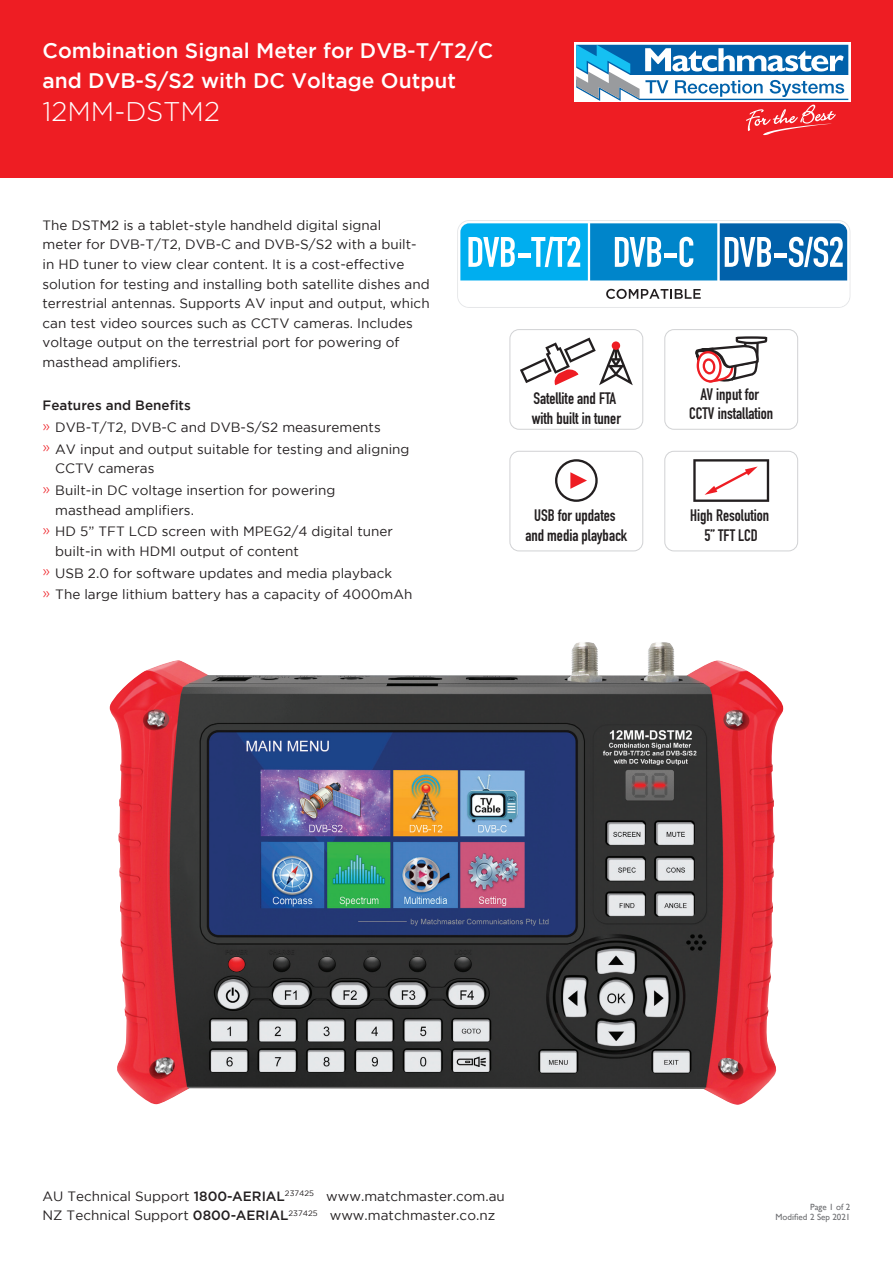
<style>
.page{position:relative;width:893px;height:1263px;background:#fff}
.page>*{position:absolute;margin:0;border:0;box-sizing:border-box;transform-origin:0 0}
.t1{font:300 27px "Gotham";color:#fff}
.t2{font:500 21px/30.5px "Gotham";color:#fff}
.t3{font:700 16.35px/19.6px "DIN Condensed";color:#231f20;text-align:center}
.t4{font:13.5px/19.5px "Gotham";color:#231f20}
.t5{font:9px/10.8px "Gill Sans";color:#6c6d70;text-align:right}
.s1{font-weight:500}
.s2{font-weight:300;font-size:15px;color:#ee1d23}
</style>
<div class="page">
<div style="left:0;top:0;width:893px;height:178px;background:#ee1d23"></div>
<svg style="left:574px;top:43px;width:276px;height:59px"></svg>
<svg style="left:576px;top:45px;width:272px;height:90px"></svg>
<img style="left:109px;top:642px;width:675px;height:463px">
<svg style="left:666px;top:451px;width:132px;height:100px"></svg>
<div style="left:664px;top:451px;width:134px;height:100px;border:1px solid #d1d2d4;border-radius:9px"></div>
<svg style="left:666px;top:331px;width:130px;height:97px"></svg>
<svg style="left:704px;top:360px;width:10px;height:13px"></svg>
<div style="left:703px;top:358px;width:13px;height:16px;border:2px solid #ee1d23;border-radius:50%"></div>
<div style="left:664px;top:329px;width:134px;height:101px;border:1px solid #d1d2d4;border-radius:9px"></div>
<svg style="left:510px;top:331px;width:131px;height:97px"></svg>
<div style="left:612px;top:341px;width:8px;height:9px;background:#ee1d23;border-radius:50%"></div>
<div style="left:510px;top:329px;width:133px;height:101px;border:1px solid #d1d2d4;border-radius:9px"></div>
<svg style="left:510px;top:451px;width:133px;height:100px"></svg>
<div style="left:510px;top:451px;width:133px;height:100px;border:1px solid #d1d2d4;border-radius:9px"></div>
<svg style="left:457px;top:220px;width:393px;height:88px"></svg>
<h2 class="t2" style="left:43px;top:35px;width:452px">Combination Signal Meter for DVB-T/T2/C and DVB-S/S2 with DC Voltage Output</h2>
<h1 class="t1" style="left:43px;top:94px;width:179px">12MM-DSTM2</h1>
<p class="t4" style="left:43px;top:215px;width:389px">The DSTM2 is a tablet-style handheld digital signal<br>meter for DVB-T/T2, DVB-C and DVB-S/S2 with a built&shy;in HD tuner to view clear content. It is a cost-effective solution for testing and installing both satellite dishes and terrestrial antennas. Supports AV input and output, which can test video sources such as CCTV cameras. Includes voltage output on the terrestrial port for powering of masthead amplifiers.</p>
<p class="t4" style="left:43px;top:394px;width:368px;line-height:21.8px"><span class="s1">Features and Benefits<br></span><span class="s2">»</span> DVB-T/T2, DVB-C and DVB-S/S2 measurements<br><span class="s2">»</span> AV input and output suitable for testing and aligning</p>
<p class="t4" style="left:43px;top:457px;width:294px;line-height:21.8px;text-indent:13px">CCTV cameras<br><span class="s2">»</span> Built-in DC voltage insertion for powering</p>
<p class="t4" style="left:43px;top:499px;width:352px;line-height:21.8px;text-indent:13px">masthead amplifiers.<br><span class="s2">»</span> HD 5” TFT LCD screen with MPEG2/4 digital tuner</p>
<p class="t4" style="left:43px;top:540px;width:371px;line-height:21.8px;text-indent:13px">built-in with HDMI output of content<br><span class="s2">»</span> USB 2.0 for software updates and media playback<br><span class="s2">»</span> The large lithium battery has a capacity of 4000mAh</p>
<p class="t3" style="left:532px;top:389px;width:91px;text-align:left">Satellite and FTA with built in tuner</p>
<p class="t3" style="left:525px;top:506px;width:104px">USB for updates and media playback</p>
<p class="t3" style="left:689px;top:384px;width:86px">AV input for<br>CCTV installation</p>
<p class="t3" style="left:690px;top:506px;width:81px">High Resolution<br>5” TFT LCD</p>
<p class="t4" style="left:43px;top:1186px;width:464px">AU Technical Support <span class="s1">1800-AERIAL</span><sup>237425</sup> www.matchmaster.com.au<br>NZ Technical Support <span class="s1">0800-AERIAL</span><sup>237425</sup> www.matchmaster.co.nz</p>
<p class="t5" style="left:776px;top:1201px;width:76px">Page 1 of 2<br>Modified 2 Sep 2021</p>
</div>
